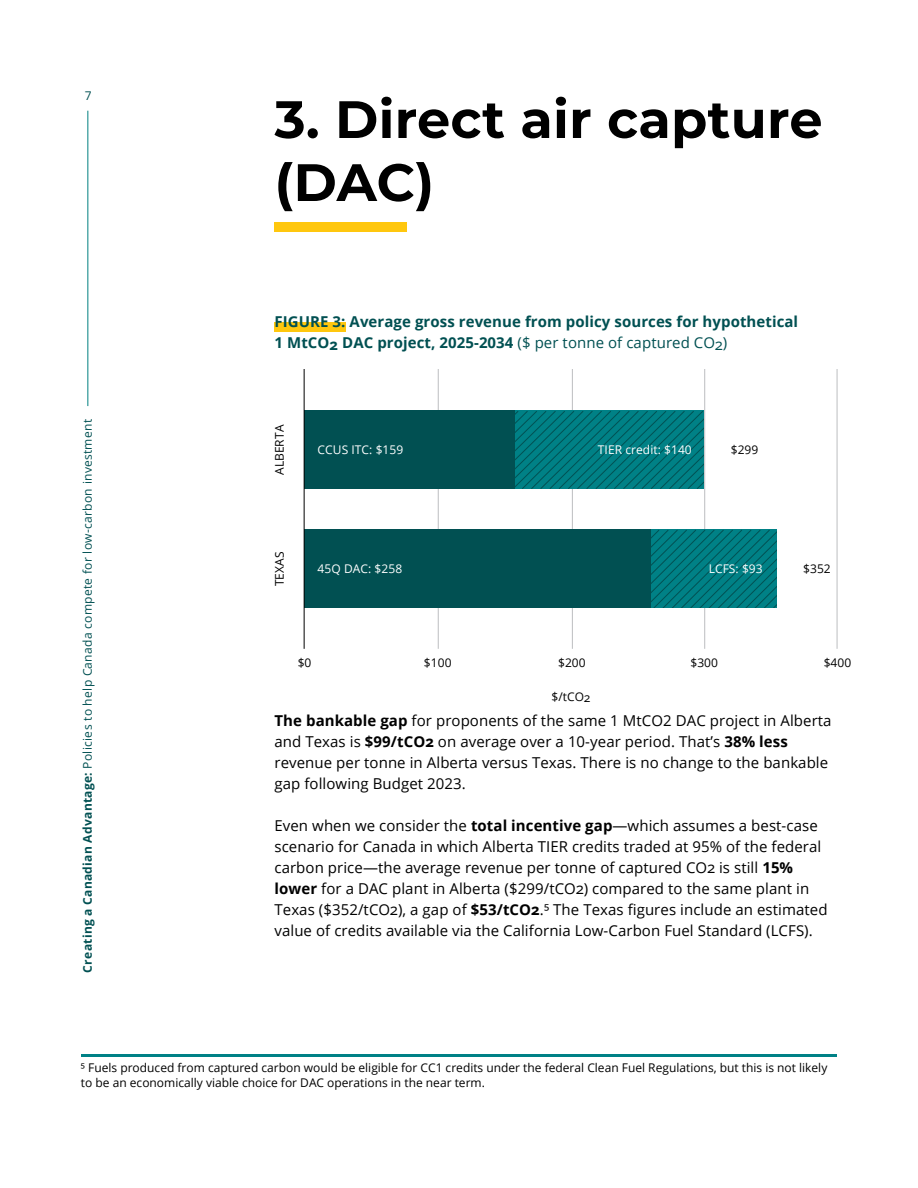
<style>
.page{position:relative;width:918px;height:1188px;background:#fff}
.page>*{position:absolute;margin:0;border:0;box-sizing:border-box;transform-origin:0 0}
.t1{font:700 52.5px/63px "Montserrat";letter-spacing:.005em;color:#000}
.t2{font:15px/21px "Open Sans";letter-spacing:.005em;color:#000}
.t3{font:700 15px/21px "Open Sans";letter-spacing:.005em;color:#015052}
.t4{font:12px/15px "Open Sans";color:#000}
.t5{font:12px "Open Sans";letter-spacing:.025em;color:#015052}
.t6{font:12px "Open Sans";letter-spacing:.005em;color:#fff}
.t7{font:12px "Open Sans";letter-spacing:.005em;color:#000101}
.s1{font-weight:700}
.s2{font-weight:400}
</style>
<div class="page">
<hr style="left:87px;top:111px;width:1px;height:295px;background:#008080">
<hr style="left:81px;top:1054px;width:756px;height:2px;background:#008186">
<div style="left:274px;top:323px;width:72px;height:9px;background:#ffc70e"></div>
<div style="left:274px;top:222px;width:133px;height:10px;background:#ffc70e"></div>
<hr style="left:438px;top:369px;width:1px;height:280px;background:#bcbec0">
<hr style="left:572px;top:369px;width:1px;height:280px;background:#bcbec0">
<hr style="left:704px;top:369px;width:1px;height:280px;background:#bcbec0">
<hr style="left:837px;top:369px;width:1px;height:280px;background:#bcbec0">
<div style="left:304px;top:411px;width:212px;height:78px;background:#015052"></div>
<div style="left:304px;top:530px;width:348px;height:78px;background:#015052"></div>
<svg style="left:515px;top:411px;width:189px;height:78px;background:#00797d"></svg>
<svg style="left:651px;top:530px;width:125px;height:78px;background:#00797e"></svg>
<hr style="left:304px;top:369px;width:1px;height:280px;background:#000">
<p class="t5" style="left:85px;top:88px;width:8px">7</p>
<p class="t5" style="left:79px;top:973px;width:555px;rotate:-90deg"><span class="s1">Creating a Canadian Advantage:</span> Policies to help Canada compete for low-carbon investment</p>
<h1 class="t1" style="left:274px;top:85px;width:550px">3. Direct air capture (DAC)</h1>
<p class="t3" style="left:274px;top:311px;width:525px">FIGURE 3: Average gross revenue from policy sources for hypothetical<br>1 MtCO2 DAC project, 2025-2034 <span class="s2">($ per tonne of captured CO2)</span></p>
<p class="t4" style="left:272px;top:475px;width:52px;rotate:-90deg">ALBERTA</p>
<p class="t6" style="left:598px;top:442px;width:95px">TIER credit: $140</p>
<p class="t6" style="left:318px;top:442px;width:87px">CCUS ITC: $159</p>
<p class="t7" style="left:731px;top:442px;width:29px">$299</p>
<p class="t4" style="left:272px;top:586px;width:36px;rotate:-90deg">TEXAS</p>
<p class="t6" style="left:318px;top:561px;width:86px">45Q DAC: $258</p>
<p class="t6" style="left:709px;top:561px;width:55px">LCFS: $93</p>
<p class="t7" style="left:803px;top:561px;width:29px">$352</p>
<p class="t4" style="left:298px;top:655px;width:15px">$0</p>
<p class="t4" style="left:424px;top:655px;width:29px">$100</p>
<p class="t4" style="left:558px;top:655px;width:29px">$200</p>
<p class="t4" style="left:690px;top:655px;width:29px">$300</p>
<p class="t4" style="left:824px;top:655px;width:29px">$400</p>
<p class="t4" style="left:551px;top:688px;width:40px">$/tCO2</p>
<p class="t2" style="left:274px;top:710px;width:559px"><span class="s1">The bankable gap</span> for proponents of the same 1 MtCO2 DAC project in Alberta and Texas is <span class="s1">$99/tCO2</span> on average over a 10-year period. That’s <span class="s1">38% less </span>revenue per tonne in Alberta versus Texas. There is no change to the bankable gap following Budget 2023.</p>
<p class="t2" style="left:274px;top:815px;width:555px">Even when we consider the <span class="s1">total incentive gap</span>—which assumes a best-case scenario for Canada in which Alberta TIER credits traded at 95% of the federal carbon price—the average revenue per tonne of captured CO2 is still <span class="s1">15% lower</span> for a DAC plant in Alberta ($299/tCO2) compared to the same plant in Texas ($352/tCO2), a gap of <span class="s1">$53/tCO2</span>.⁵ The Texas figures include an estimated value of credits available via the California Low-Carbon Fuel Standard (LCFS).</p>
<p class="t4" style="left:81px;top:1060px;width:748px">⁵ Fuels produced from captured carbon would be eligible for CC1 credits under the federal Clean Fuel Regulations, but this is not likely to be an economically viable choice for DAC operations in the near term.</p>
</div>
